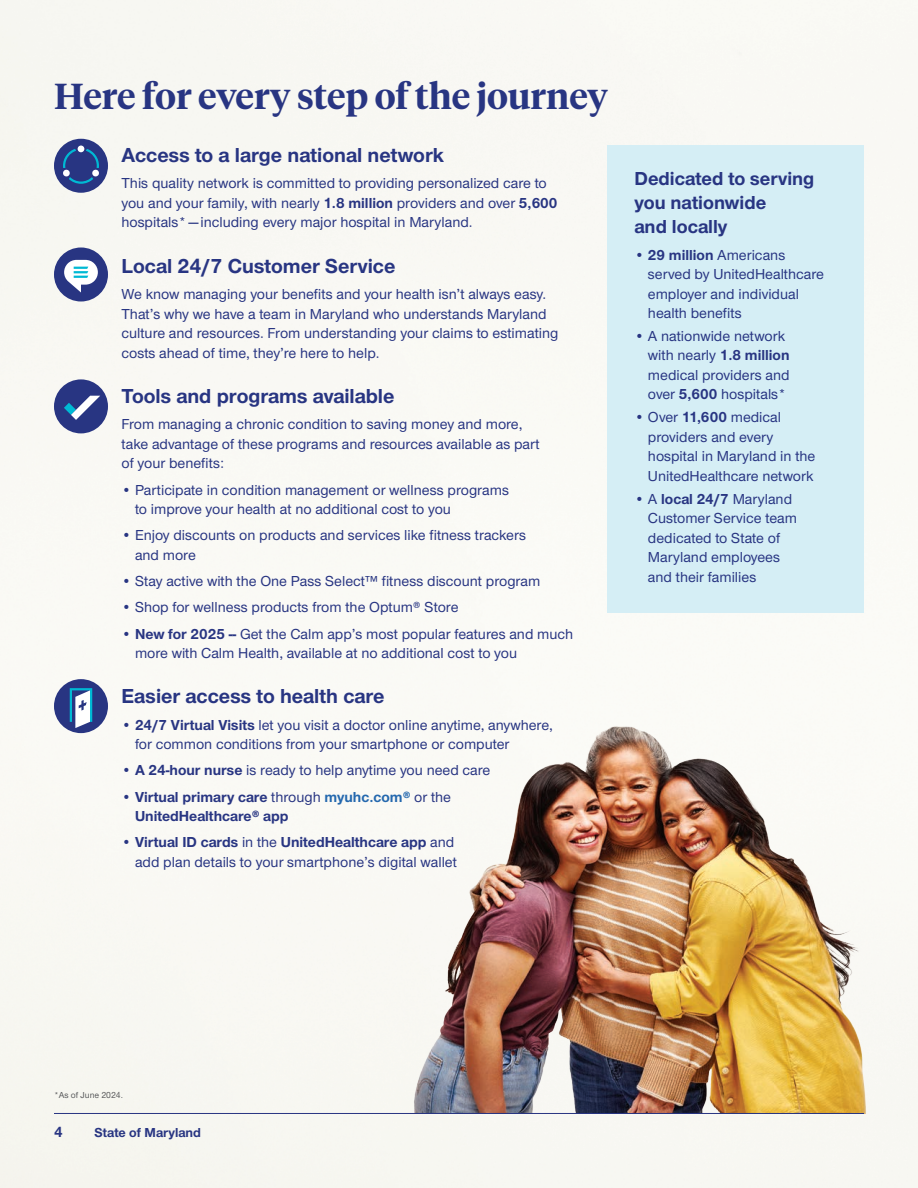
<style>
.page{position:relative;width:918px;height:1188px;background:#f9f8f4}
.page>*{position:absolute;margin:0;border:0;box-sizing:border-box;transform-origin:0 0}
.H3{font:600 36px "UHC Serif Headline";color:#283582}
.H5-Sans{font:700 21px "UHC Sans";color:#283582}
.H4-Sans{font:700 19.5px/24px "UHC Sans";color:#283582}
.Body{font:500 15px/19.5px "UHC Sans";color:#283582}
.t1{font:700 15px/19.5px "UHC Sans";color:#283582}
.t2{font:700 13.5px "UHC Sans";color:#283582}
.Footnotes{font:500 9px "UHC Sans";color:#57585a}
.s1{font-weight:700}
.s2{font-weight:500}
.s3{color:#2468ae}
</style>
<div class="page">
<img style="left:384px;top:695px;width:511px;height:419px">
<div style="left:608px;top:145px;width:256px;height:468px;background:#d5eef5"></div>
<div style="left:54px;top:139px;width:54px;height:54px;background:#283582;border-radius:50%"></div>
<svg style="left:63px;top:146px;width:36px;height:38px"></svg>
<div style="left:54px;top:248px;width:54px;height:54px;background:#283582;border-radius:50%"></div>
<svg style="left:64px;top:260px;width:34px;height:32px"></svg>
<div style="left:54px;top:379px;width:54px;height:54px;background:#283582;border-radius:50%"></div>
<svg style="left:64px;top:396px;width:36px;height:24px"></svg>
<div style="left:54px;top:679px;width:54px;height:54px;background:#283582;border-radius:50%"></div>
<svg style="left:70px;top:688px;width:22px;height:40px"></svg>
<hr style="left:54px;top:1113px;width:810px;height:1px;background:#283582">
<p class="H3" style="left:54px;top:72px;width:556px">Here for every step of the journey</p>
<p class="H5-Sans" style="left:122px;top:141px;width:324px">Access to a large national network</p>
<p class="Body" style="left:122px;top:173px;width:438px">This quality network is committed to providing personalized care to you and your family, with nearly <span class="s1">1.8 million</span> providers and over <span class="s1">5,600 </span>hospitals*—including every major hospital in Maryland.</p>
<p class="H5-Sans" style="left:122px;top:252px;width:275px">Local 24/7 Customer Service</p>
<p class="Body" style="left:122px;top:284px;width:438px">We know managing your benefits and your health isn’t always easy.<br>That’s why we have a team in Maryland who understands Maryland culture and resources. From understanding your claims to estimating costs ahead of time, they’re here to help.</p>
<p class="H5-Sans" style="left:122px;top:382px;width:275px">Tools and programs available</p>
<p class="Body" style="left:122px;top:414px;width:420px">From managing a chronic condition to saving money and more, take advantage of these programs and resources available as part of your benefits:</p>
<p class="Body" style="left:135px;top:479px;width:376px;text-indent:-14px">• Participate in condition management or wellness programs to improve your health at no additional cost to you</p>
<p class="Body" style="left:135px;top:525px;width:393px;text-indent:-14px">• Enjoy discounts on products and services like fitness trackers and more</p>
<p class="Body" style="left:122px;top:571px;width:420px">• Stay active with the One Pass Select™ fitness discount program</p>
<p class="Body" style="left:122px;top:597px;width:338px">• Shop for wellness products from the Optum® Store</p>
<p class="Body" style="left:135px;top:623px;width:440px;text-indent:-14px"><span class="s1">• New for 2025 --</span> Get the Calm app’s most popular features and much more with Calm Health, available at no additional cost to you</p>
<p class="H5-Sans" style="left:122px;top:682px;width:265px">Easier access to health care</p>
<p class="Body" style="left:135px;top:714px;width:419px;text-indent:-14px"><span class="s1">• 24/7 Virtual Visits</span> let you visit a doctor online anytime, anywhere, for common conditions from your smartphone or computer</p>
<p class="Body" style="left:122px;top:760px;width:370px"><span class="s1">• A 24-hour nurse</span> is ready to help anytime you need care</p>
<p class="t1" style="left:135px;top:786px;width:318px;text-indent:-14px">• Virtual primary care <span class="s2">through</span> <span class="s3">myuhc.com®</span> <span class="s2">or the<br></span>UnitedHealthcare® app</p>
<p class="Body" style="left:122px;top:832px;width:337px;text-align:right"><span class="s1">• Virtual ID cards</span> in the <span class="s1">UnitedHealthcare app</span> and add plan details to your smartphone’s digital wallet</p>
<p class="H4-Sans" style="left:634px;top:166px;width:181px">Dedicated to serving you nationwide<br>and locally</p>
<p class="Body" style="left:648px;top:244px;width:178px;text-indent:-14px"><span class="s1">• 29 million</span> Americans served by UnitedHealthcare employer and individual health benefits</p>
<p class="Body" style="left:648px;top:326px;width:143px;text-indent:-14px">• A nationwide network with nearly <span class="s1">1.8 million </span>medical providers and over <span class="s1">5,600</span> hospitals*</p>
<p class="Body" style="left:648px;top:407px;width:169px;text-indent:-14px">• Over <span class="s1">11,600</span> medical providers and every hospital in Maryland in the<br>UnitedHealthcare network</p>
<p class="Body" style="left:648px;top:488px;width:151px;text-indent:-14px">• A <span class="s1">local 24/7</span> Maryland<br>Customer Service team dedicated to State of<br>Maryland employees and their families</p>
<p class="Footnotes" style="left:54px;top:1089px;width:70px">*As of June 2024.</p>
<p class="t1" style="left:54px;top:1122px;width:10px">4</p>
<p class="t2" style="left:94px;top:1123px;width:108px">State of Maryland</p>
</div>
